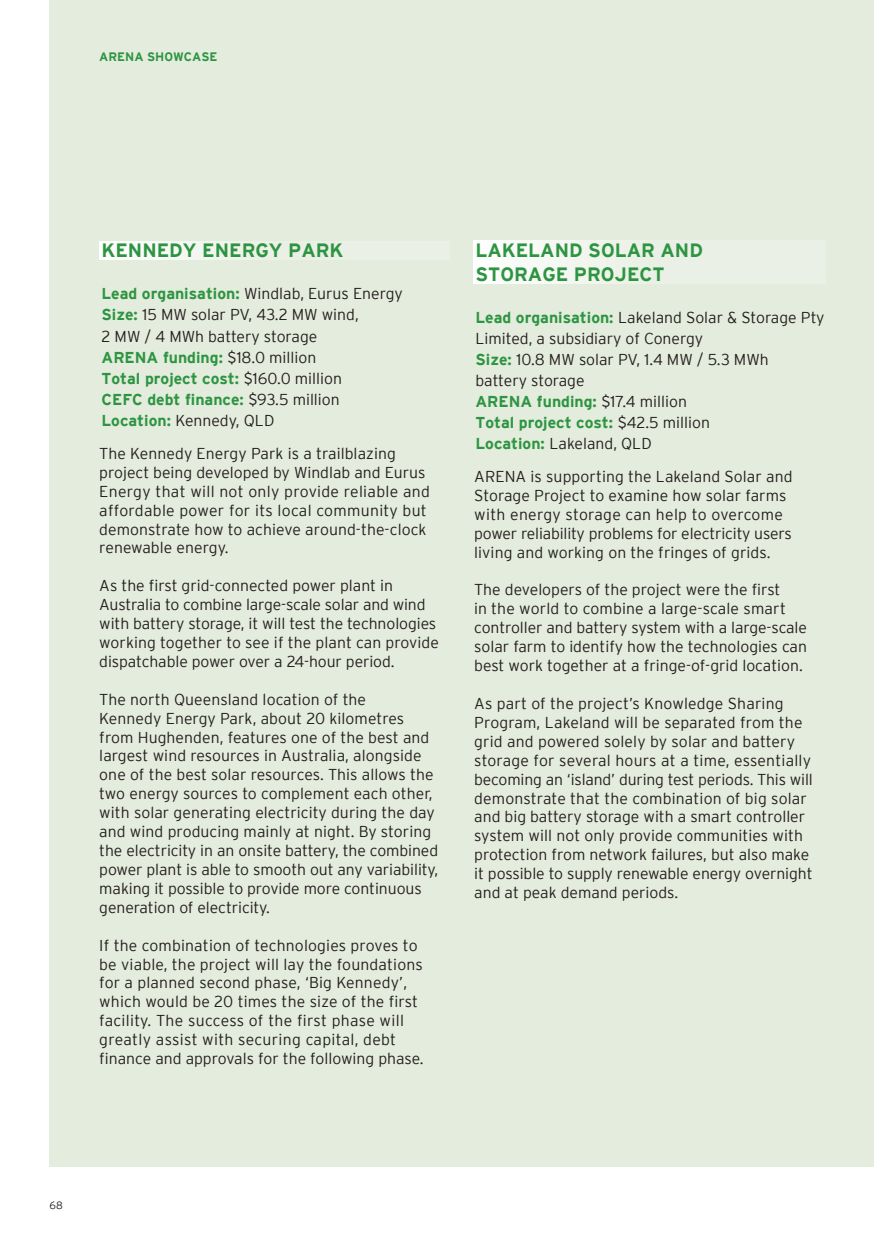
<style>
.page{position:relative;width:874px;height:1241px;background:#fff}
.page>*{position:absolute;margin:0;border:0;box-sizing:border-box;transform-origin:0 0}
.t1{font:700 19.25px/23.1px "Interstate";color:#2d9542}
.t2{font:300 15.75px/18.9px "Interstate";color:#241f1f}
.t3{font:700 12.25px "Interstate";color:#2d9542}
.t4{font:300 10.5px "Interstate";color:#241f1f}
.s1{font-weight:700;color:#2d9542}
</style>
<div class="page">
<div style="left:50px;top:0;width:823px;height:1166px;background:#e4ecdd"></div>
<div style="left:472px;top:241px;width:353px;height:43px;background:linear-gradient(to right,#fafbf9,#e5ecde)"></div>
<div style="left:99px;top:241px;width:350px;height:18px;background:linear-gradient(to right,#fafbf8,#e5ecdf)"></div>
<p class="t3" style="left:99px;top:50px;width:120px">ARENA SHOWCASE</p>
<p class="t1" style="left:101px;top:239px;width:243px">KENNEDY ENERGY PARK</p>
<p class="t2" style="left:101px;top:283px;width:303px;line-height:21px"><span class="s1">Lead organisation:</span> Windlab, Eurus Energy<br><span class="s1">Size:</span> 15 MW solar PV, 43.2 MW wind,<br>2 MW / 4 MWh battery storage<br><span class="s1">ARENA funding:</span> $18.0 million<br><span class="s1">Total project cost:</span> $160.0 million<br><span class="s1">CEFC debt finance:</span> $93.5 million<br><span class="s1">Location:</span> Kennedy, QLD</p>
<p class="t2" style="left:99px;top:443px;width:332px">The Kennedy Energy Park is a trailblazing project being developed by Windlab and Eurus Energy that will not only provide reliable and affordable power for its local community but demonstrate how to achieve around-the-clock renewable energy.</p>
<p class="t2" style="left:99px;top:576px;width:341px">As the first grid-connected power plant in Australia to combine large-scale solar and wind with battery storage, it will test the technologies working together to see if the plant can provide dispatchable power over a 24-hour period.</p>
<p class="t2" style="left:99px;top:689px;width:340px">The north Queensland location of the<br>Kennedy Energy Park, about 20 kilometres from Hughenden, features one of the best and largest wind resources in Australia, alongside one of the best solar resources. This allows the two energy sources to complement each other, with solar generating electricity during the day and wind producing mainly at night. By storing the electricity in an onsite battery, the combined power plant is able to smooth out any variability, making it possible to provide more continuous generation of electricity.</p>
<p class="t2" style="left:99px;top:935px;width:326px">If the combination of technologies proves to be viable, the project will lay the foundations for a planned second phase, ‘Big Kennedy’, which would be 20 times the size of the first facility. The success of the first phase will greatly assist with securing capital, debt finance and approvals for the following phase.</p>
<p class="t1" style="left:475px;top:239px;width:229px">LAKELAND SOLAR AND<br>STORAGE PROJECT</p>
<p class="t2" style="left:475px;top:306px;width:350px;line-height:21px"><span class="s1">Lead organisation:</span> Lakeland Solar &amp; Storage Pty<br>Limited, a subsidiary of Conergy<br><span class="s1">Size:</span> 10.8 MW solar PV, 1.4 MW / 5.3 MWh<br>battery storage<br><span class="s1">ARENA funding:</span> $17.4 million<br><span class="s1">Total project cost:</span> $42.5 million<br><span class="s1">Location:</span> Lakeland, QLD</p>
<p class="t2" style="left:474px;top:467px;width:319px">ARENA is supporting the Lakeland Solar and Storage Project to examine how solar farms with energy storage can help to overcome power reliability problems for electricity users living and working on the fringes of grids.</p>
<p class="t2" style="left:474px;top:580px;width:334px">The developers of the project were the first<br>in the world to combine a large-scale smart controller and battery system with a large-scale solar farm to identify how the technologies can best work together at a fringe-of-grid location.</p>
<p class="t2" style="left:474px;top:693px;width:340px">As part of the project’s Knowledge Sharing Program, Lakeland will be separated from the grid and powered solely by solar and battery storage for several hours at a time, essentially becoming an ‘island’ during test periods. This will demonstrate that the combination of big solar and big battery storage with a smart controller system will not only provide communities with protection from network failures, but also make it possible to supply renewable energy overnight and at peak demand periods.</p>
<p class="t4" style="left:50px;top:1198px;width:15px">68</p>
</div>
